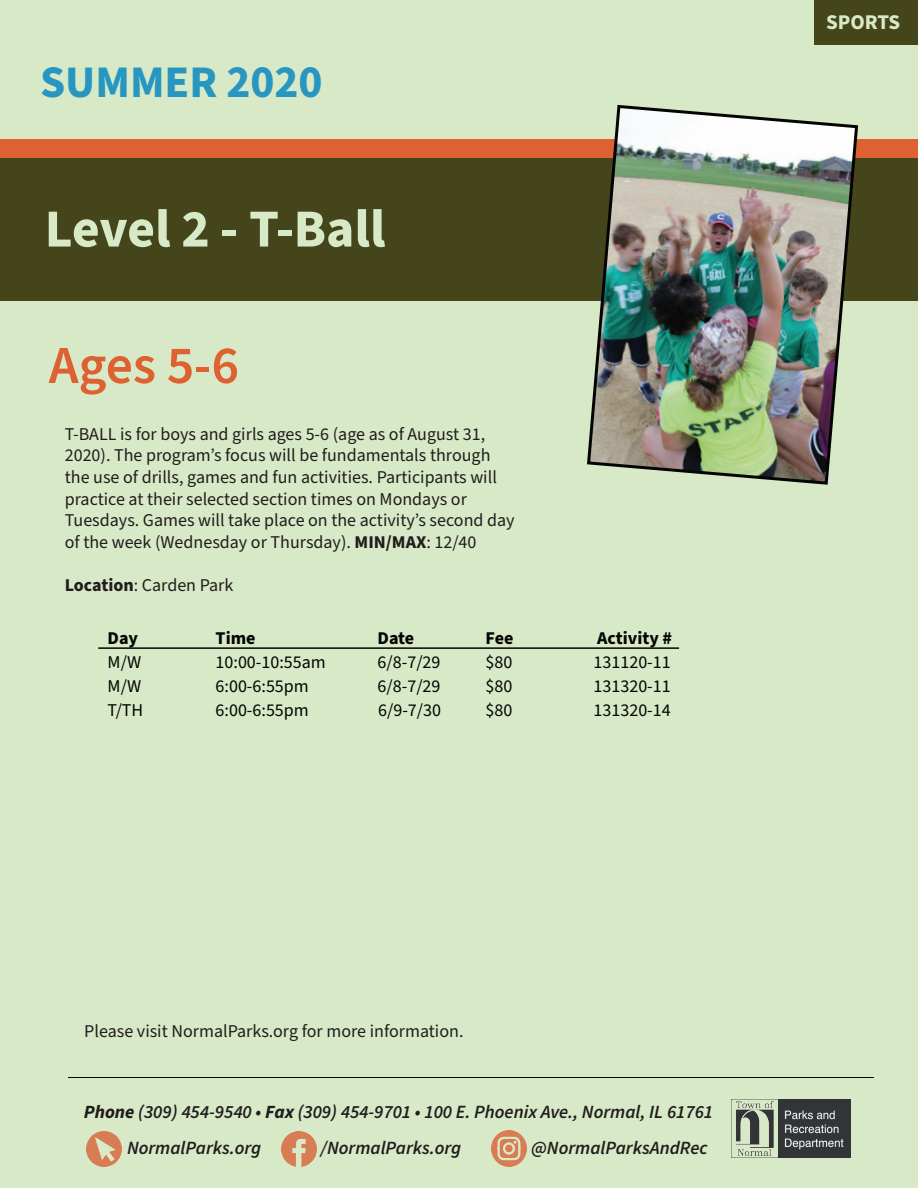
<style>
.page{position:relative;width:918px;height:1188px;background:#d8e9c7}
.page>*{position:absolute;margin:0;border:0;box-sizing:border-box;transform-origin:0 0}
.t1{font:700 53.55px "Source Sans Pro";color:#d8e9c7}
.t2{font:600 53.55px "Source Sans Pro";color:#dd6131}
.t3{font:700 45.15px "Source Sans Pro";color:#2796c1}
.t4{font:700 21px "Source Sans Pro";color:#d8e9c7}
.t5{font:italic 600 18.6px "Source Sans Pro";color:#211d1e}
.t6{font:18px/21.6px "Source Sans Pro";color:#211d1e}
.t7{font:18px "Source Sans Pro";color:#040503}
.t8{font:700 18px "Source Sans Pro";color:#040503}
.s1{font-weight:700}
</style>
<div class="page">
<div style="left:0;top:156px;width:918px;height:144px;background:#45451b"></div>
<div style="left:0;top:139px;width:918px;height:19px;background:#dd6131"></div>
<hr style="left:98px;top:647px;width:581px;height:2px;background:#040503">
<div style="left:815px;top:0;width:103px;height:45px;background:#45451b"></div>
<img style="left:731px;top:1099px;width:120px;height:58px">
<img style="left:491px;top:1130px;width:36px;height:36px">
<img style="left:282px;top:1131px;width:35px;height:35px">
<img style="left:87px;top:1131px;width:35px;height:35px">
<svg style="left:68px;top:1077px;width:805px;height:1px"></svg>
<img style="left:585px;top:104px;width:275px;height:381px">
<h2 class="t3" style="left:40px;top:51px;width:284px">SUMMER 2020</h2>
<h1 class="t1" style="left:45px;top:192px;width:342px">Level 2 - T-Ball</h1>
<h1 class="t2" style="left:49px;top:329px;width:192px">Ages 5-6</h1>
<p class="t6" style="left:65px;top:424px;width:451px">T-BALL is for boys and girls ages 5-6 (age as of August 31, 2020). The program’s focus will be fundamentals through the use of drills, games and fun activities. Participants will practice at their selected section times on Mondays or Tuesdays. Games will take place on the activity’s second day of the week (Wednesday or Thursday). <span class="s1">MIN/MAX</span>: 12/40</p>
<p class="t6" style="left:65px;top:575px;width:170px"><span class="s1">Location</span>: Carden Park</p>
<p class="t8" style="left:108px;top:625px;width:32px">Day</p>
<p class="t8" style="left:216px;top:625px;width:41px">Time</p>
<p class="t8" style="left:378px;top:625px;width:38px">Date</p>
<p class="t8" style="left:486px;top:625px;width:29px">Fee</p>
<p class="t8" style="left:597px;top:625px;width:76px">Activity #</p>
<p class="t7" style="left:108px;top:650px;width:35px">M/W</p>
<p class="t7" style="left:216px;top:650px;width:112px">10:00-10:55am</p>
<p class="t7" style="left:378px;top:650px;width:64px">6/8-7/29</p>
<p class="t7" style="left:486px;top:650px;width:28px">$80</p>
<p class="t7" style="left:594px;top:650px;width:79px">131120-11</p>
<p class="t7" style="left:108px;top:674px;width:35px">M/W</p>
<p class="t7" style="left:216px;top:674px;width:95px">6:00-6:55pm</p>
<p class="t7" style="left:378px;top:674px;width:64px">6/8-7/29</p>
<p class="t7" style="left:486px;top:674px;width:28px">$80</p>
<p class="t7" style="left:594px;top:674px;width:79px">131320-11</p>
<p class="t7" style="left:108px;top:698px;width:37px">T/TH</p>
<p class="t7" style="left:216px;top:698px;width:95px">6:00-6:55pm</p>
<p class="t7" style="left:378px;top:698px;width:64px">6/9-7/30</p>
<p class="t7" style="left:486px;top:698px;width:28px">$80</p>
<p class="t7" style="left:594px;top:698px;width:79px">131320-14</p>
<p class="t4" style="left:826px;top:8px;width:76px">SPORTS</p>
<p class="t6" style="left:84px;top:1020px;width:381px">Please visit NormalParks.org for more information.</p>
<p class="t5" style="left:84px;top:1099px;width:631px"><span class="s1">Phone</span> (309) 454-9540 • <span class="s1">Fax</span> (309) 454-9701 • 100 E. Phoenix Ave., Normal, IL 61761</p>
<p class="t5" style="left:127px;top:1135px;width:136px">NormalParks.org</p>
<p class="t5" style="left:321px;top:1135px;width:142px">/NormalParks.org</p>
<p class="t5" style="left:531px;top:1135px;width:178px">@NormalParksAndRec</p>
</div>
